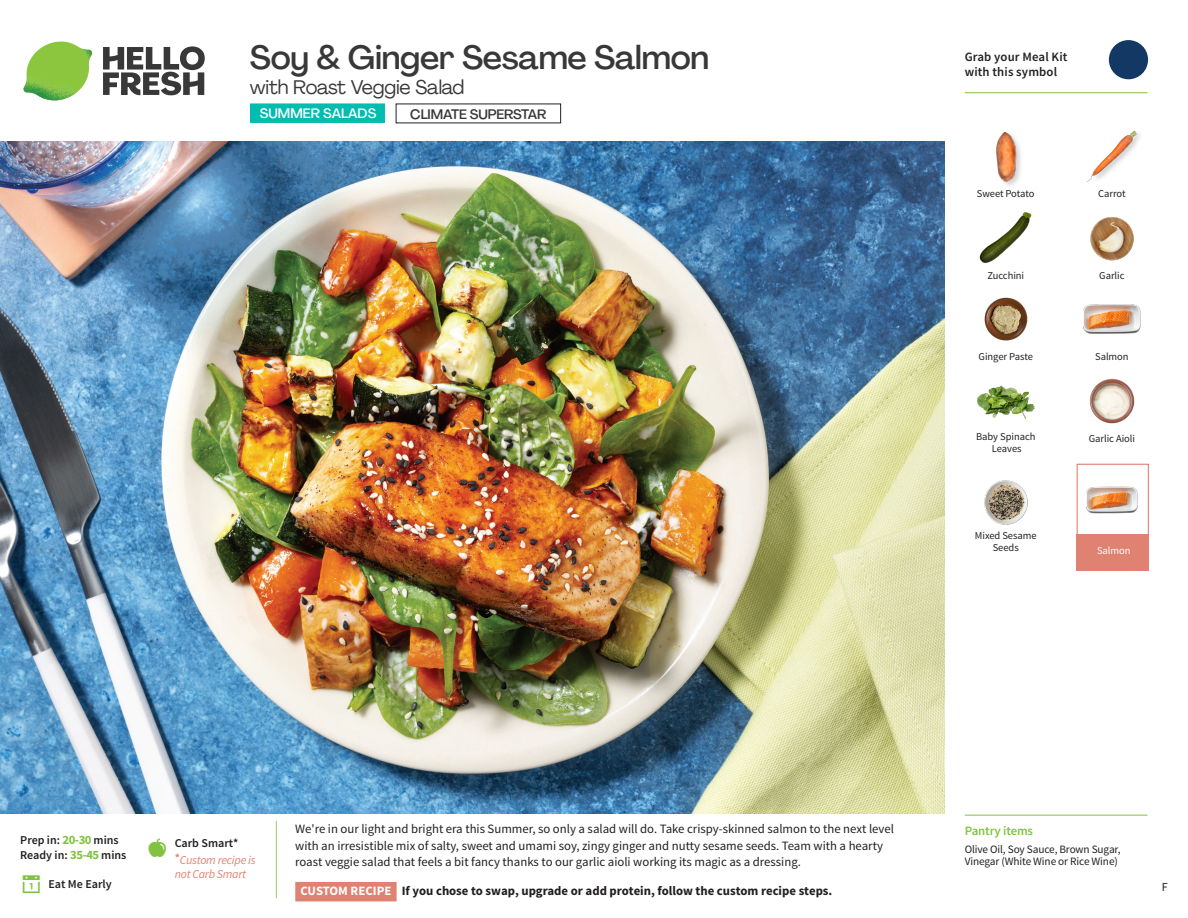
<style>
.page{position:relative;width:1188px;height:918px;background:#fff}
.page>*{position:absolute;margin:0;border:0;box-sizing:border-box;transform-origin:0 0}
._15_Titel_UK{font:500 33px "Agrandir";letter-spacing:-.01em;color:#383839}
._15_Titel_UK-2{font:19.5px "Agrandir";letter-spacing:-.01em;color:#383839}
.t1{font:500 13.5px "Agrandir";letter-spacing:-.01em;color:#383839}
.t2{font:500 13.5px "Agrandir";color:#fff}
.Step_6_Text_AU{font:12.75px/16.5px "Source Sans Pro";color:#231f20}
.Step_6_Text_AU-2{font:700 12.75px "Source Sans Pro";color:#231f20}
.t3{font:600 12.75px/15px "Source Sans Pro";letter-spacing:.01em;color:#231f20}
._04_Headers_Front{font:600 12.75px "Source Sans Pro";letter-spacing:-.01em;color:#81c340}
._04_Intro{font:600 12px "Source Sans Pro";color:#231f20}
._04_Intro-2{font:italic 12px/14.4px "Source Sans Pro";letter-spacing:-.02em;color:#df8272}
.t4{font:12px "Source Sans Pro";color:#231f20}
._05_Pantry{font:11.25px/12px "Source Sans Pro";letter-spacing:-.01em;color:#231f20}
._18_FRONT_ingredients{font:10.5px/12px "Source Sans Pro";letter-spacing:-.005em;color:#231f20;text-align:center}
._18_FRONT_ingredients-2{font:10.5px "Source Sans Pro";letter-spacing:-.005em;color:#fff}
.s1{font-weight:700;font-size:12.75px;color:#81c340}
.s2{font-weight:600;font-style:normal}
.s3{color:#fff}
</style>
<div class="page">
<svg style="left:103px;top:46px;width:102px;height:49px"></svg>
<img style="left:23px;top:42px;width:69px;height:59px">
<svg style="left:275px;top:820px;width:122px;height:82px"></svg>
<img style="left:0;top:142px;width:945px;height:672px">
<img style="left:1083px;top:304px;width:58px;height:30px">
<img style="left:1089px;top:378px;width:46px;height:46px">
<img style="left:977px;top:385px;width:57px;height:34px">
<img style="left:984px;top:480px;width:44px;height:45px">
<img style="left:984px;top:297px;width:44px;height:44px">
<img style="left:979px;top:212px;width:53px;height:52px">
<img style="left:1090px;top:217px;width:44px;height:44px">
<img style="left:996px;top:131px;width:25px;height:54px">
<img style="left:1086px;top:130px;width:54px;height:52px">
<div style="left:1077px;top:464px;width:72px;height:72px;border:1px solid #df8272"></div>
<div style="left:1077px;top:534px;width:72px;height:36px;background:#df8272"></div>
<img style="left:1087px;top:486px;width:51px;height:28px">
<hr style="left:965px;top:815px;width:183px;height:1px;background:#81c340">
<svg style="left:1091px;top:40px;width:58px;height:54px"></svg>
<hr style="left:965px;top:92px;width:183px;height:1px;background:#81c340">
<div style="left:250px;top:103px;width:135px;height:20px;background:#00bcb1"></div>
<p class="_15_Titel_UK" style="left:250px;top:37px;width:461px">Soy &amp; Ginger Sesame Salmon</p>
<p class="_15_Titel_UK-2" style="left:250px;top:75px;width:216px">with Roast Veggie Salad</p>
<p class="t2" style="left:260px;top:105px;width:118px">SUMMER SALADS</p>
<p class="t1" style="left:410px;top:106px;width:138px">CLIMATE SUPERSTAR</p>
<p class="t3" style="left:965px;top:50px;width:104px">Grab your Meal Kit with this symbol</p>
<p class="_18_FRONT_ingredients" style="left:977px;top:188px;width:59px">Sweet Potato</p>
<p class="_18_FRONT_ingredients" style="left:1098px;top:188px;width:29px">Carrot</p>
<p class="_18_FRONT_ingredients" style="left:987px;top:270px;width:38px">Zucchini</p>
<p class="_18_FRONT_ingredients" style="left:1099px;top:270px;width:27px">Garlic</p>
<p class="_18_FRONT_ingredients" style="left:979px;top:351px;width:56px">Ginger Paste</p>
<p class="_18_FRONT_ingredients" style="left:1095px;top:351px;width:35px">Salmon</p>
<p class="_18_FRONT_ingredients" style="left:976px;top:430px;width:61px">Baby Spinach<br>Leaves</p>
<p class="_18_FRONT_ingredients" style="left:975px;top:530px;width:63px">Mixed Sesame<br>Seeds</p>
<p class="_18_FRONT_ingredients" style="left:1089px;top:433px;width:48px">Garlic Aioli</p>
<p class="_18_FRONT_ingredients-2" style="left:1097px;top:544px;width:35px">Salmon</p>
<p class="_04_Intro" style="left:20px;top:833px;width:100px">Prep in: <span class="s1">20-30</span> mins</p>
<p class="_04_Intro" style="left:20px;top:848px;width:108px">Ready in: <span class="s1">35-45</span> mins</p>
<p class="_04_Intro" style="left:48px;top:876px;width:65px">Eat Me Early</p>
<p class="_04_Intro" style="left:175px;top:836px;width:65px">Carb Smart*</p>
<p class="_04_Intro-2" style="left:175px;top:853px;width:83px"><span class="s2">*</span>Custom recipe is not Carb Smart</p>
<p class="Step_6_Text_AU" style="left:295px;top:821px;width:600px">We're in our light and bright era this Summer, so only a salad will do. Take crispy-skinned salmon to the next level with an irresistible mix of salty, sweet and umami soy, zingy ginger and nutty sesame seeds. Team with a hearty roast veggie salad that feels a bit fancy thanks to our garlic aioli working its magic as a dressing.</p>
<p class="Step_6_Text_AU-2" style="left:300px;top:883px;width:533px"><span class="s3">CUSTOM RECIPE</span> If you chose to swap, upgrade or add protein, follow the custom recipe steps.</p>
<p class="_04_Headers_Front" style="left:965px;top:822px;width:70px">Pantry items</p>
<p class="_05_Pantry" style="left:965px;top:844px;width:157px">Olive Oil, Soy Sauce, Brown Sugar,<br>Vinegar (White Wine or Rice Wine)</p>
<p class="t4" style="left:1162px;top:879px;width:7px">F</p>
</div>
